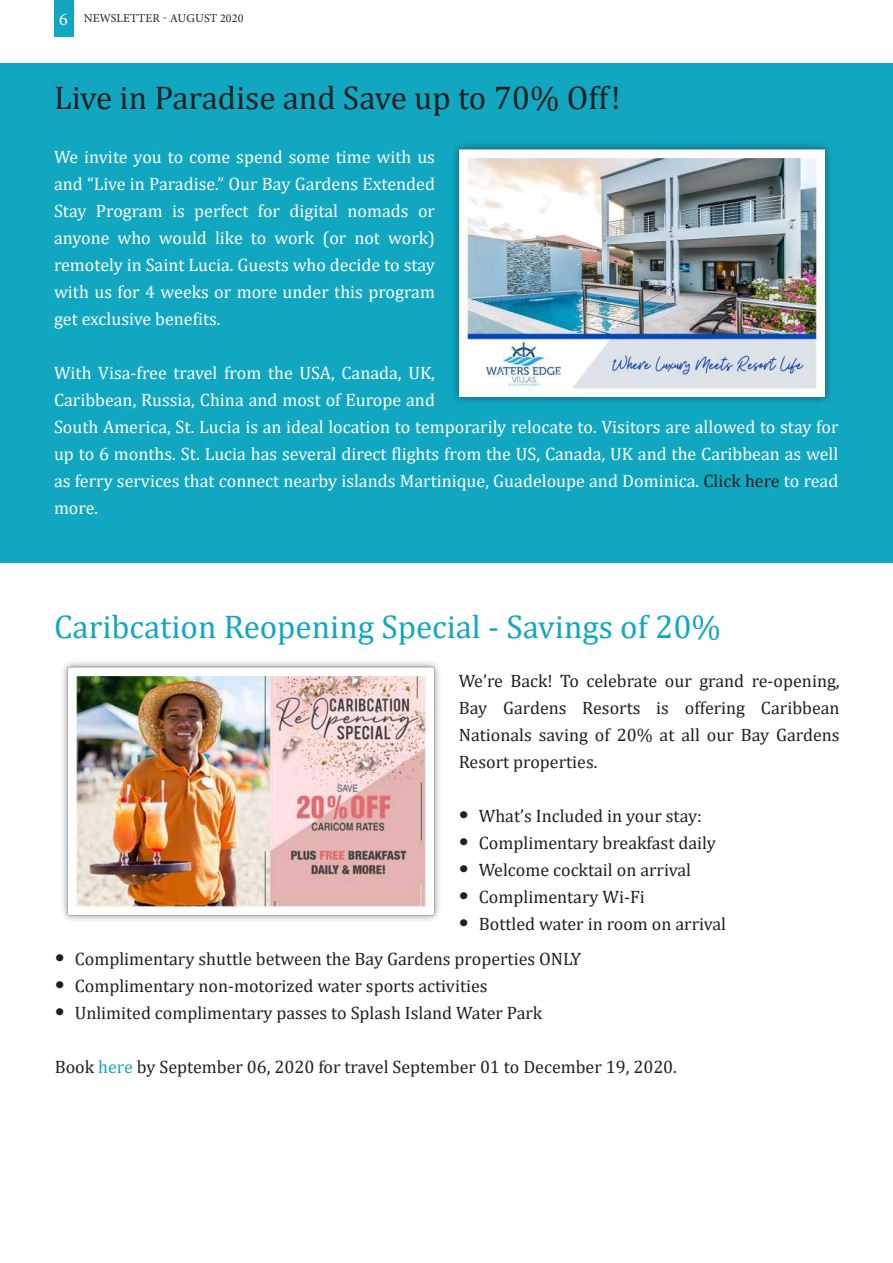
<style>
.page{position:relative;width:893px;height:1263px;background:#fff}
.page>*{position:absolute;margin:0;border:0;box-sizing:border-box;transform-origin:0 0}
.t1{font:33px "Cambria";color:#11a7c1}
.t2{font:33px "Cambria";color:#231f20}
.t3{font:18px/27px "Cambria";color:#fff;text-align:justify}
.t4{font:18px/27px "Cambria";color:#231f20}
.t5{font:12px "Minion Pro";letter-spacing:.01em;color:#231f20}
.s1{font-size:18px;color:#fff}
.s2{color:#231f20}
.s3{font-family:"Helvetica Neue LT Com";font-weight:900;font-size:30px}
.s4{color:#11a7c1}
</style>
<div class="page">
<div style="left:0;top:63px;width:893px;height:500px;background:#11a7c1"></div>
<div style="left:54px;top:0;width:19px;height:36px;background:#11a7c1"></div>
<img style="left:454px;top:144px;width:376px;height:258px">
<img style="left:63px;top:662px;width:377px;height:259px">
<p class="t5" style="left:59px;top:11px;width:186px"><span class="s1">6</span> NEWSLETTER - AUGUST 2020</p>
<h1 class="t2" style="left:54px;top:78px;width:568px">Live in Paradise and Save up to 70% Off!</h1>
<p class="t3" style="left:54px;top:143px;width:383px">We invite you to come spend some time with us and “Live in Paradise.” Our Bay Gardens Extended Stay Program is perfect for digital nomads or anyone who would like to work (or not work) remotely in Saint Lucia. Guests who decide to stay with us for 4 weeks or more under this program get exclusive benefits.</p>
<p class="t3" style="left:54px;top:359px;width:786px;text-align:left">With Visa-free travel from the USA, Canada, UK,<br>Caribbean, Russia, China and most of Europe and<br>South America, St. Lucia is an ideal location to temporarily relocate to. Visitors are allowed to stay for up to 6 months. St. Lucia has several direct flights from the US, Canada, UK and the Caribbean as well as ferry services that connect nearby islands Martinique, Guadeloupe and Dominica. <span class="s2">Click here</span> to read more.</p>
<h1 class="t1" style="left:54px;top:607px;width:668px">Caribcation Reopening Special - Savings of 20%</h1>
<p class="t4" style="left:459px;top:667px;width:382px;text-align:justify">We’re Back! To celebrate our grand re-opening, Bay Gardens Resorts is offering Caribbean Nationals saving of 20% at all our Bay Gardens Resort properties.</p>
<p class="t4" style="left:459px;top:802px;width:269px"><span class="s3">·</span> What’s Included in your stay:<br><span class="s3">·</span> Complimentary breakfast daily <span class="s3">·</span> Welcome cocktail on arrival<br><span class="s3">·</span> Complimentary Wi-Fi<br><span class="s3">·</span> Bottled water in room on arrival</p>
<p class="t4" style="left:55px;top:945px;width:528px"><span class="s3">·</span> Complimentary shuttle between the Bay Gardens properties ONLY <span class="s3">·</span> Complimentary non-motorized water sports activities<br><span class="s3">·</span> Unlimited complimentary passes to Splash Island Water Park</p>
<p class="t4" style="left:55px;top:1053px;width:624px">Book <span class="s4">here</span> by September 06, 2020 for travel September 01 to December 19, 2020.</p>
</div>
